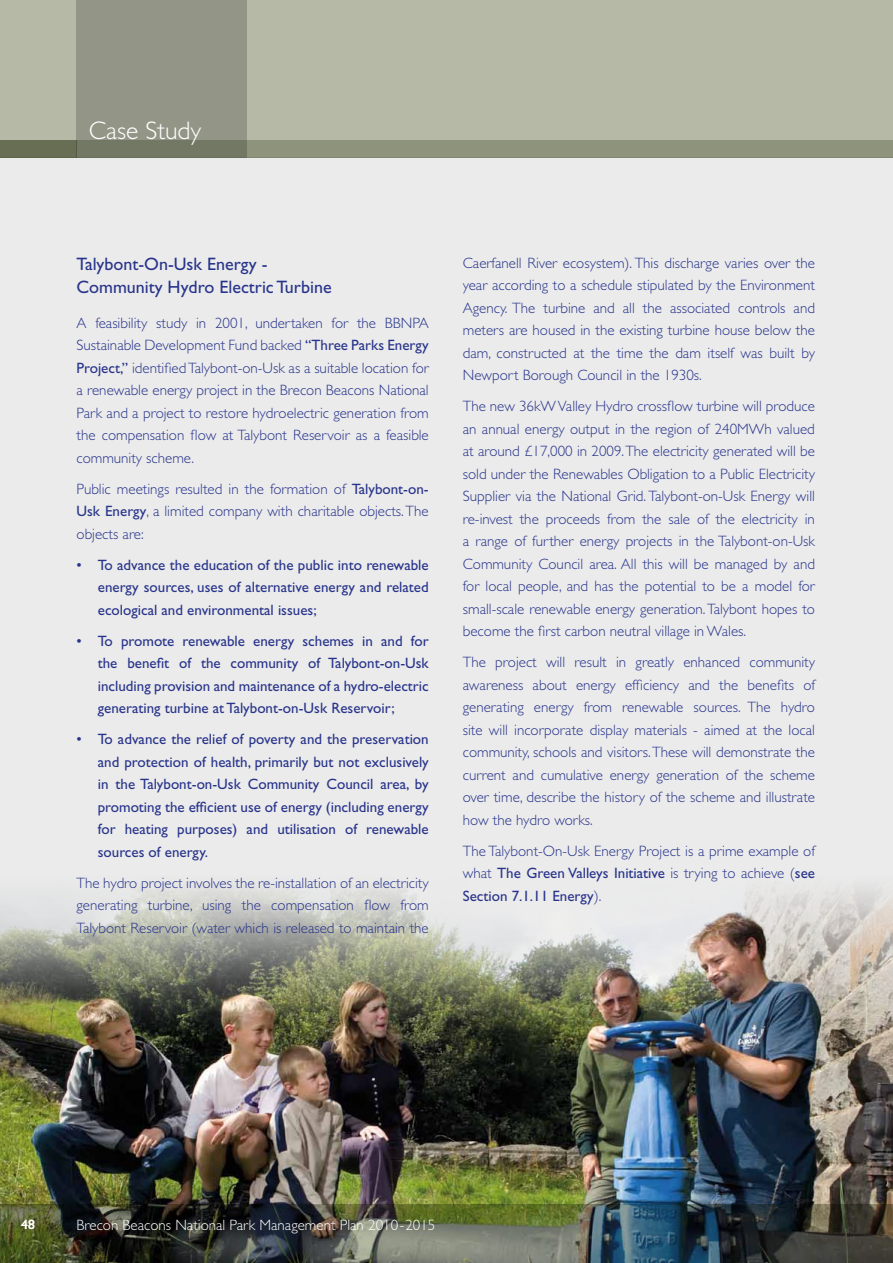
<style>
.page{position:relative;width:893px;height:1263px;background:#fff}
.page>*{position:absolute;margin:0;border:0;box-sizing:border-box;transform-origin:0 0}
.t1{font:300 25.5px "Gill Sans";color:#fff}
.t2{font:18px/22.5px "Gill Sans";color:#28348b}
.t3{font:300 15px/22.5px "Gill Sans";color:#28348b;text-align:justify}
.t4{font:15px/22.5px "Gill Sans";color:#28348b;text-align:justify}
.t5{font:300 15px "Gill Sans";color:#fff}
.t6{font:13.5px "Gill Sans";color:#fff}
.s1{font-weight:400}
</style>
<div class="page">
<div style="left:0;top:157px;width:893px;height:1106px;background:#ebebeb"></div>
<img style="left:0;top:887px;width:893px;height:318px">
<img style="left:0;top:1205px;width:893px;height:58px">
<svg style="left:0;top:0;width:893px;height:157px;background:#b0b4a0"></svg>
<svg style="left:77px;top:0;width:170px;height:157px;background:#8f9283"></svg>
<h1 class="t1" style="left:89px;top:116px;width:114px">Case Study</h1>
<p class="t2" style="left:77px;top:253px;width:257px">Talybont-On-Usk Energy -<br>Community Hydro Electric Turbine</p>
<p class="t3" style="left:77px;top:312px;width:354px">A feasibility study in 2001, undertaken for the BBNPA Sustainable Development Fund backed <span class="s1">“Three Parks Energy Project,”</span> identified Talybont-on-Usk as a suitable location for a renewable energy project in the Brecon Beacons National Park and a project to restore hydroelectric generation from the compensation flow at Talybont Reservoir as a feasible community scheme.</p>
<p class="t3" style="left:77px;top:478px;width:354px">Public meetings resulted in the formation of <span class="s1">Talybont-on-Usk Energy</span>, a limited company with charitable objects. The objects are:</p>
<p class="t4" style="left:98px;top:554px;width:332px;text-indent:-21px">• To advance the education of the public into renewable energy sources, uses of alternative energy and related ecological and environmental issues;</p>
<p class="t4" style="left:98px;top:630px;width:332px;text-indent:-21px">• To promote renewable energy schemes in and for the benefit of the community of Talybont-on-Usk including provision and maintenance of a hydro-electric generating turbine at Talybont-on-Usk Reservoir;</p>
<p class="t4" style="left:98px;top:728px;width:332px;text-indent:-21px">• To advance the relief of poverty and the preservation and protection of health, primarily but not exclusively in the Talybont-on-Usk Community Council area, by promoting the efficient use of energy (including energy for heating purposes) and utilisation of renewable sources of energy.</p>
<p class="t3" style="left:77px;top:872px;width:354px">The hydro project involves the re-installation of an electricity generating turbine, using the compensation flow from Talybont Reservoir (water which is released to maintain the</p>
<p class="t3" style="left:463px;top:252px;width:354px">Caerfanell River ecosystem). This discharge varies over the year according to a schedule stipulated by the Environment Agency. The turbine and all the associated controls and meters are housed in the existing turbine house below the dam, constructed at the time the dam itself was built by Newport Borough Council in the 1930s.</p>
<p class="t3" style="left:463px;top:395px;width:354px">The new 36kW Valley Hydro crossflow turbine will produce an annual energy output in the region of 240MWh valued at around £17,000 in 2009. The electricity generated will be sold under the Renewables Obligation to a Public Electricity Supplier via the National Grid. Talybont-on-Usk Energy will re-invest the proceeds from the sale of the electricity in a range of further energy projects in the Talybont-on-Usk Community Council area. All this will be managed by and for local people, and has the potential to be a model for small-scale renewable energy generation. Talybont hopes to become the first carbon neutral village in Wales.</p>
<p class="t3" style="left:463px;top:651px;width:354px">The project will result in greatly enhanced community awareness about energy efficiency and the benefits of generating energy from renewable sources. The hydro site will incorporate display materials - aimed at the local community, schools and visitors. These will demonstrate the current and cumulative energy generation of the scheme over time, describe the history of the scheme and illustrate how the hydro works.</p>
<p class="t3" style="left:463px;top:840px;width:354px">The Talybont-On-Usk Energy Project is a prime example of what <span class="s1">The Green Valleys Initiative</span> is trying to achieve (<span class="s1">see Section 7.1.11 Energy</span>).</p>
<p class="t6" style="left:21px;top:1217px;width:15px">48</p>
<p class="t5" style="left:77px;top:1217px;width:360px">Brecon Beacons National Park Management Plan 2010-2015</p>
</div>
